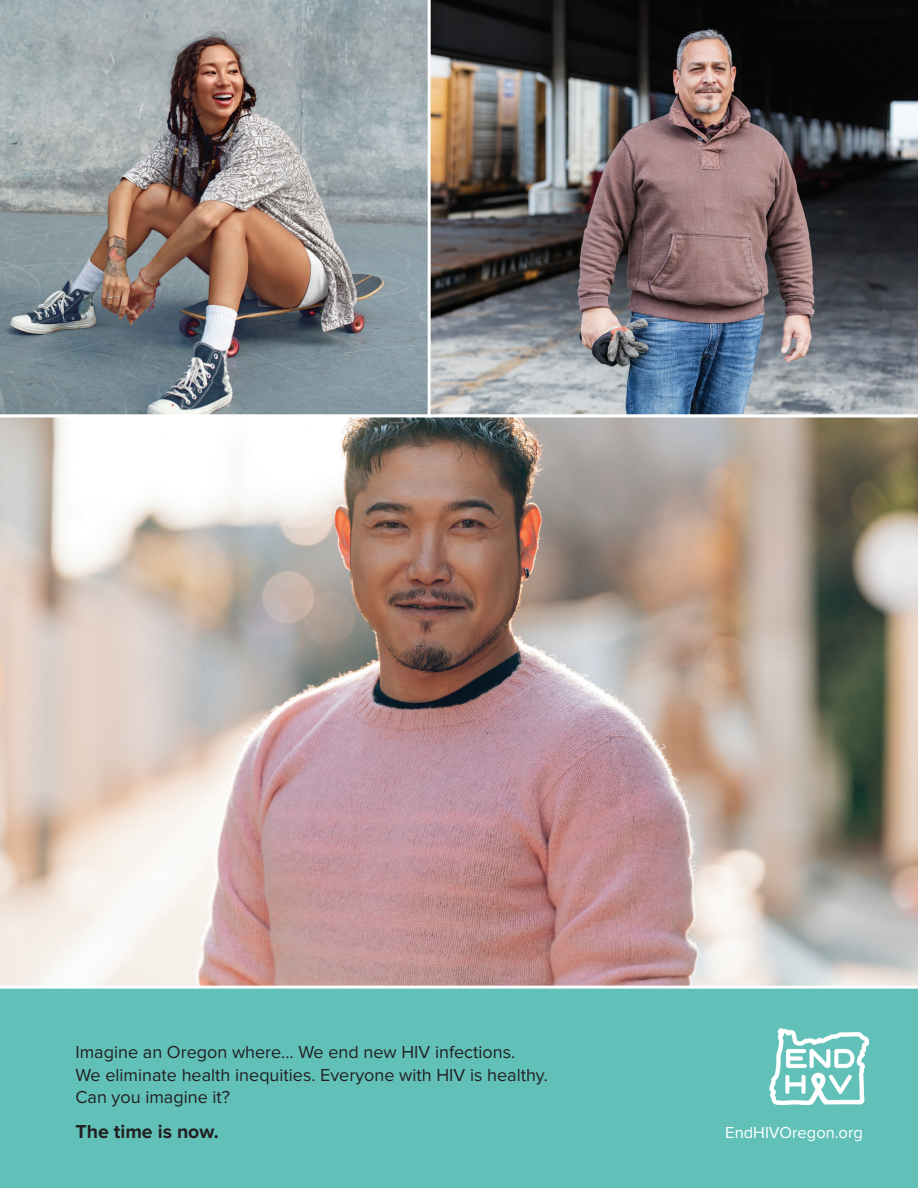
<style>
.page{position:relative;width:918px;height:1188px;background:#fff}
.page>*{position:absolute;margin:0;border:0;box-sizing:border-box;transform-origin:0 0}
.t1{font:700 19.5px "Proxima Nova";color:#231f20}
.t2{font:18px/22.5px "Proxima Nova";color:#231f20}
.t3{font:16.5px "Proxima Nova";color:#fff}
</style>
<div class="page">
<div style="left:0;top:987px;width:918px;height:201px;background:#61c1b9"></div>
<img style="left:0;top:417px;width:918px;height:572px">
<img style="left:0;top:0;width:428px;height:415px">
<img style="left:430px;top:0;width:488px;height:415px">
<img style="left:769px;top:1029px;width:99px;height:75px">
<p class="t2" style="left:75px;top:1042px;width:474px">Imagine an Oregon where... We end new HIV infections.<br>We eliminate health inequities. Everyone with HIV is healthy.<br>Can you imagine it?</p>
<p class="t1" style="left:75px;top:1122px;width:145px">The time is now.</p>
<p class="t3" style="left:725px;top:1125px;width:139px">EndHIVOregon.org</p>
</div>
